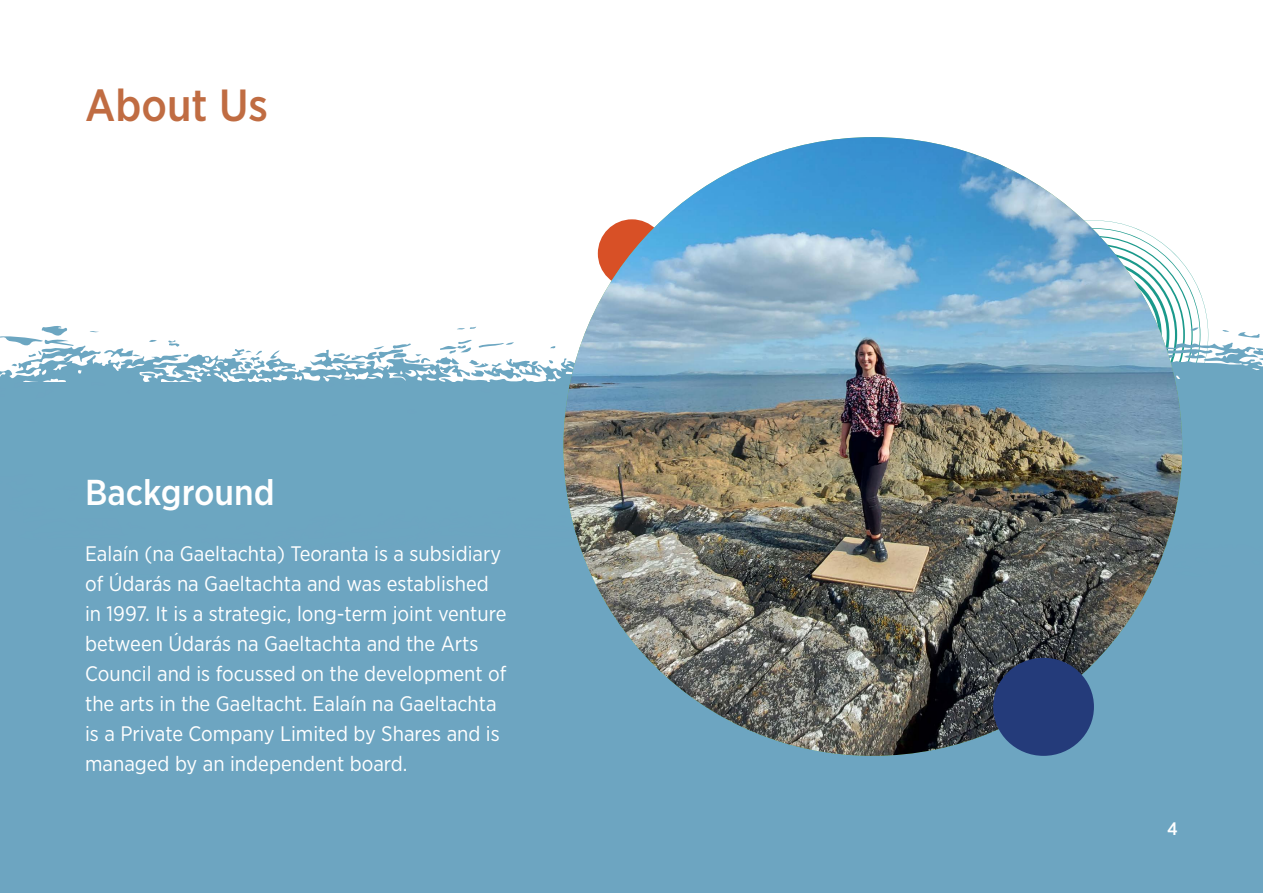
<style>
.page{position:relative;width:1263px;height:893px;background:#fff}
.page>*{position:absolute;margin:0;border:0;box-sizing:border-box;transform-origin:0 0}
.t1{font:500 45px "Gotham Narrow";color:#c06c42}
.t2{font:500 36px "Gotham Narrow";color:#fff}
.t3{font:21px/30px "Gotham Narrow";color:#fff}
.t4{font:500 18px "Gotham Narrow";color:#fff}
</style>
<div class="page">
<div style="left:0;top:383px;width:1263px;height:510px;background:#6da5c1"></div>
<svg style="left:0;top:342px;width:1263px;height:222px"></svg>
<svg style="left:0;top:478px;width:3px;height:9px"></svg>
<svg style="left:52px;top:546px;width:26px;height:4px"></svg>
<svg style="left:1238px;top:332px;width:22px;height:6px"></svg>
<svg style="left:369px;top:541px;width:12px;height:7px"></svg>
<svg style="left:248px;top:550px;width:14px;height:7px"></svg>
<svg style="left:1252px;top:560px;width:8px;height:4px"></svg>
<svg style="left:121px;top:557px;width:80px;height:7px"></svg>
<svg style="left:316px;top:544px;width:30px;height:16px"></svg>
<svg style="left:392px;top:520px;width:8px;height:5px"></svg>
<svg style="left:1173px;top:557px;width:57px;height:7px"></svg>
<svg style="left:90px;top:331px;width:9px;height:2px"></svg>
<svg style="left:387px;top:543px;width:6px;height:3px"></svg>
<svg style="left:149px;top:340px;width:8px;height:2px"></svg>
<svg style="left:214px;top:551px;width:25px;height:6px"></svg>
<svg style="left:310px;top:339px;width:232px;height:41px"></svg>
<svg style="left:232px;top:349px;width:64px;height:24px"></svg>
<svg style="left:183px;top:354px;width:6px;height:3px"></svg>
<svg style="left:168px;top:340px;width:12px;height:8px"></svg>
<svg style="left:549px;top:360px;width:4px;height:4px"></svg>
<svg style="left:104px;top:348px;width:37px;height:9px"></svg>
<svg style="left:23px;top:511px;width:14px;height:4px"></svg>
<svg style="left:550px;top:346px;width:5px;height:3px"></svg>
<svg style="left:380px;top:522px;width:5px;height:3px"></svg>
<svg style="left:406px;top:523px;width:166px;height:29px"></svg>
<svg style="left:1100px;top:236px;width:99px;height:198px"></svg>
<svg style="left:1222px;top:330px;width:7px;height:2px"></svg>
<svg style="left:0;top:326px;width:73px;height:31px"></svg>
<svg style="left:12px;top:363px;width:6px;height:4px"></svg>
<svg style="left:457px;top:327px;width:19px;height:3px"></svg>
<svg style="left:286px;top:532px;width:7px;height:3px"></svg>
<svg style="left:319px;top:524px;width:4px;height:4px"></svg>
<svg style="left:102px;top:520px;width:18px;height:10px"></svg>
<div style="left:598px;top:219px;width:68px;height:69px;background:#d85026;border-radius:50%"></div>
<img style="left:563px;top:137px;width:619px;height:619px;border-radius:309px">
<div style="left:993px;top:658px;width:101px;height:98px;background:#243b7a;border-radius:50%"></div>
<h1 class="t1" style="left:85px;top:77px;width:185px">About Us</h1>
<h2 class="t2" style="left:85px;top:470px;width:191px">Background</h2>
<p class="t3" style="left:85px;top:538px;width:423px">Ealaín (na Gaeltachta) Teoranta is a subsidiary of Údarás na Gaeltachta and was established in 1997. It is a strategic, long-term joint venture between Údarás na Gaeltachta and the Arts Council and is focussed on the development of the arts in the Gaeltacht. Ealaín na Gaeltachta is a Private Company Limited by Shares and is managed by an independent board.</p>
<p class="t4" style="left:1167px;top:817px;width:12px">4</p>
</div>
